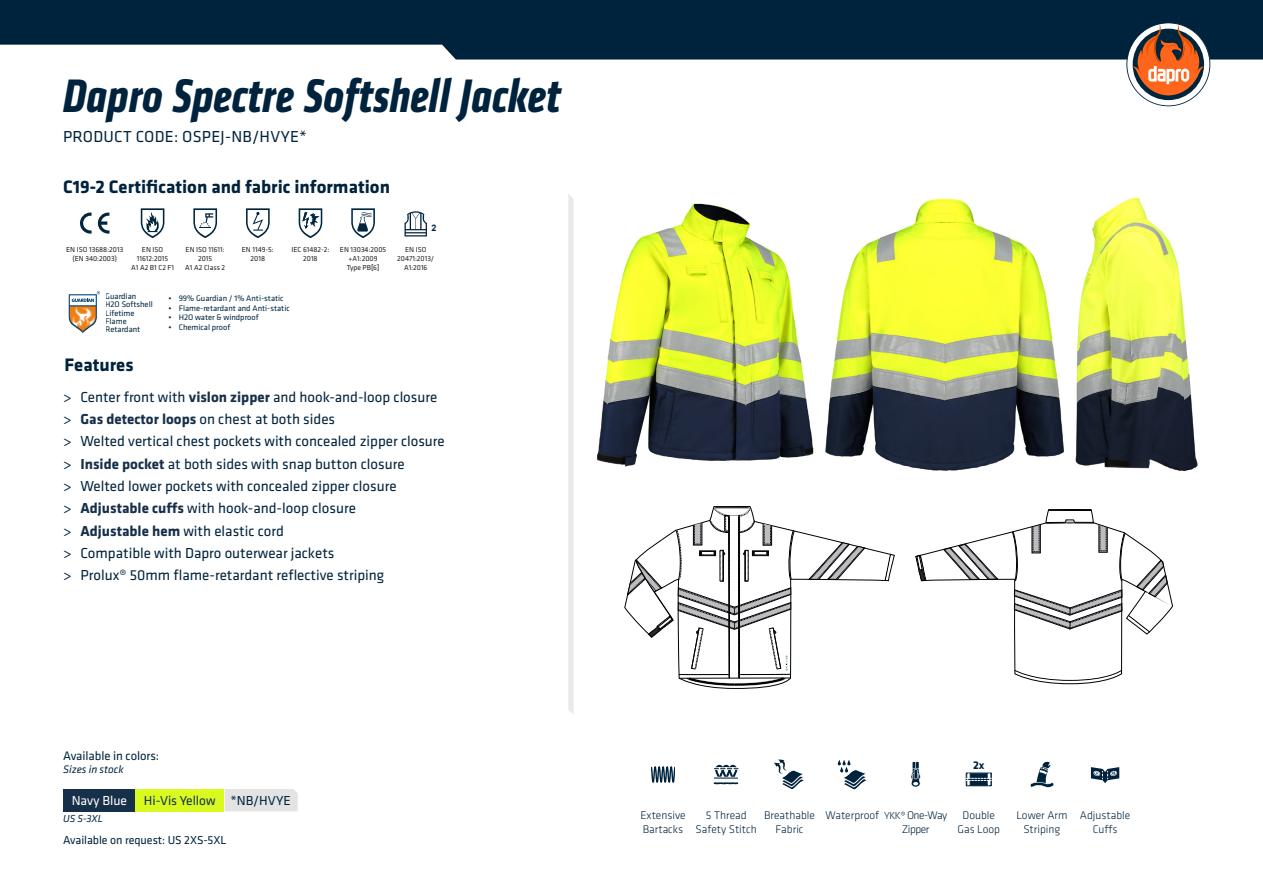
<style>
.page{position:relative;width:1263px;height:893px;background:#fff}
.page>*{position:absolute;margin:0;border:0;box-sizing:border-box;transform-origin:0 0}
.t1{font:italic 700 48.75px "Klavika Condensed";letter-spacing:.01em;color:#00233d}
.t2{font:700 18.75px "Klavika";color:#00233d}
.t3{font:16.5px "Klavika";letter-spacing:.015em;color:#00233d}
.t4{font:15px/22.4px "Klavika";color:#00233d}
.t5{font:13.5px "Klavika";color:#173049}
.t6{font:12.75px "Klavika";letter-spacing:-.005em;color:#00233d}
.t7{font:12px "Klavika";letter-spacing:-.005em;color:#00233d}
.t8{font:300 11.55px/14.9px "Klavika";color:#00233d;text-align:center}
.t9{font:700 11.55px "Klavika";color:#00233d}
.t10{font:italic 11.25px "Klavika";letter-spacing:-.005em;color:#00233d}
.t11{font:italic 10.5px "Klavika";color:#00233d}
.t12{font:700 9px "Arial";color:#00233d}
.t13{font:8.4px/8.4px "Klavika";color:#00263e}
.t14{font:7.5px/9px "Klavika";color:#231f20;text-align:center}
.s1{font-weight:700;color:#173049}
.s2{color:#fff}
.s3{color:#00233d}
.s4{font-size:10.5px}
</style>
<div class="page">
<svg style="left:0;top:0;width:1263px;height:60px;background:#193850"></svg>
<svg style="left:568px;top:194px;width:6px;height:520px"></svg>
<svg style="left:1126px;top:22px;width:84px;height:84px"></svg>
<img style="left:596px;top:203px;width:218px;height:264px">
<svg style="left:1030px;top:761px;width:24px;height:27px"></svg>
<svg style="left:837px;top:760px;width:30px;height:29px"></svg>
<svg style="left:774px;top:759px;width:30px;height:30px"></svg>
<svg style="left:713px;top:764px;width:26px;height:21px"></svg>
<svg style="left:651px;top:766px;width:24px;height:17px"></svg>
<svg style="left:624px;top:530px;width:271px;height:82px"></svg>
<svg style="left:809px;top:542px;width:56px;height:37px"></svg>
<svg style="left:627px;top:506px;width:167px;height:183px"></svg>
<svg style="left:920px;top:509px;width:253px;height:176px"></svg>
<svg style="left:1015px;top:670px;width:107px;height:11px"></svg>
<svg style="left:1046px;top:520px;width:61px;height:32px"></svg>
<svg style="left:916px;top:555px;width:10px;height:26px"></svg>
<svg style="left:1014px;top:590px;width:108px;height:39px"></svg>
<svg style="left:68px;top:291px;width:32px;height:42px"></svg>
<hr style="left:916px;top:762px;width:3px;height:23px;background:#00233d">
<hr style="left:912px;top:762px;width:3px;height:23px;background:#00233d">
<svg style="left:911px;top:768px;width:10px;height:19px"></svg>
<div style="left:966px;top:772px;width:26px;height:14px;border:1px solid #00233d"></div>
<svg style="left:966px;top:773px;width:25px;height:14px"></svg>
<img style="left:825px;top:198px;width:239px;height:273px">
<img style="left:1075px;top:197px;width:123px;height:274px">
<svg style="left:404px;top:211px;width:23px;height:26px"></svg>
<svg style="left:193px;top:208px;width:24px;height:30px"></svg>
<svg style="left:246px;top:208px;width:24px;height:30px"></svg>
<svg style="left:351px;top:208px;width:24px;height:30px"></svg>
<svg style="left:141px;top:208px;width:23px;height:30px"></svg>
<svg style="left:299px;top:208px;width:23px;height:30px"></svg>
<svg style="left:1090px;top:767px;width:30px;height:16px"></svg>
<div style="left:63px;top:789px;width:73px;height:22px;background:#173049"></div>
<div style="left:225px;top:789px;width:73px;height:22px;background:#e3e3e3"></div>
<div style="left:135px;top:789px;width:89px;height:22px;background:#d9fa1f"></div>
<svg style="left:80px;top:213px;width:12px;height:21px"></svg>
<svg style="left:98px;top:213px;width:11px;height:21px"></svg>
<h1 class="t1" style="left:63px;top:64px;width:499px">Dapro Spectre Softshell Jacket</h1>
<p class="t3" style="left:63px;top:128px;width:245px">PRODUCT CODE: OSPEJ-NB/HVYE*</p>
<p class="t2" style="left:63px;top:177px;width:328px">C19-2 Certification and fabric information</p>
<p class="t12" style="left:431px;top:222px;width:7px">2</p>
<p class="t14" style="left:66px;top:245px;width:59px">EN ISO 13688:2013 (EN 340:2003)</p>
<p class="t14" style="left:131px;top:245px;width:45px">EN ISO<br>11612:2015<br>A1 A2 B1 C2 F1</p>
<p class="t14" style="left:397px;top:245px;width:39px">EN ISO<br>20471:2013/<br>A1:2016</p>
<p class="t14" style="left:185px;top:245px;width:42px">EN ISO 11611:<br>2015<br>A1 A2 Class 2</p>
<p class="t14" style="left:242px;top:245px;width:33px">EN 1149-5:<br>2018</p>
<p class="t14" style="left:340px;top:245px;width:48px">EN 13034:2005 +A1:2009<br>Type PB[6]</p>
<p class="t14" style="left:292px;top:245px;width:39px">IEC 61482-2:<br>2018</p>
<p class="t13" style="left:105px;top:292px;width:49px">Guardian<br>H2O Softshell<br>Lifetime<br>Flame<br>Retardant</p>
<p class="t13" style="left:169px;top:294px;width:117px">• 99% Guardian / 1% Anti-static</p>
<p class="t13" style="left:169px;top:304px;width:123px">• Flame-retardant and Anti-static</p>
<p class="t13" style="left:169px;top:314px;width:92px">• H2O water &amp; windproof</p>
<p class="t13" style="left:169px;top:323px;width:63px">• Chemical proof</p>
<p class="t2" style="left:65px;top:355px;width:70px">Features</p>
<p class="t4" style="left:63px;top:386px;width:383px">&gt; Center front with <span class="s1">vislon zipper</span> and hook-and-loop closure &gt; <span class="s1">Gas detector loops</span> on chest at both sides<br>&gt; Welted vertical chest pockets with concealed zipper closure &gt; <span class="s1">Inside pocket</span> at both sides with snap button closure<br>&gt; Welted lower pockets with concealed zipper closure<br>&gt; <span class="s1">Adjustable cuffs</span> with hook-and-loop closure<br>&gt; <span class="s1">Adjustable hem</span> with elastic cord<br>&gt; Compatible with Dapro outerwear jackets<br>&gt; Prolux® 50mm flame-retardant reflective striping</p>
<p class="t6" style="left:63px;top:748px;width:98px">Available in colors:</p>
<p class="t10" style="left:63px;top:763px;width:62px">Sizes in stock</p>
<p class="t5" style="left:72px;top:793px;width:221px"><span class="s2">Navy Blue</span> Hi-Vis Yellow <span class="s3">*NB/HVYE</span></p>
<p class="t7" style="left:63px;top:834px;width:165px">Available on request: US 2XS-5XL</p>
<p class="t11" style="left:63px;top:813px;width:41px">US S-3XL</p>
<p class="t9" style="left:973px;top:759px;width:13px">2x</p>
<p class="t8" style="left:640px;top:807px;width:47px;text-align:left">Extensive<br>Bartacks</p>
<p class="t8" style="left:696px;top:807px;width:63px">5 Thread<br>Safety Stitch</p>
<p class="t8" style="left:775px;top:807px;width:173px;text-align:left;text-indent:-11px">Breathable Waterproof <span class="s4">YKK®</span> One-Way<br>Fabric</p>
<p class="t8" style="left:902px;top:822px;width:29px">Zipper</p>
<p class="t8" style="left:957px;top:807px;width:44px">Double<br>Gas Loop</p>
<p class="t8" style="left:1016px;top:807px;width:53px">Lower Arm<br>Striping</p>
<p class="t8" style="left:1080px;top:807px;width:52px">Adjustable<br>Cuffs</p>
</div>
